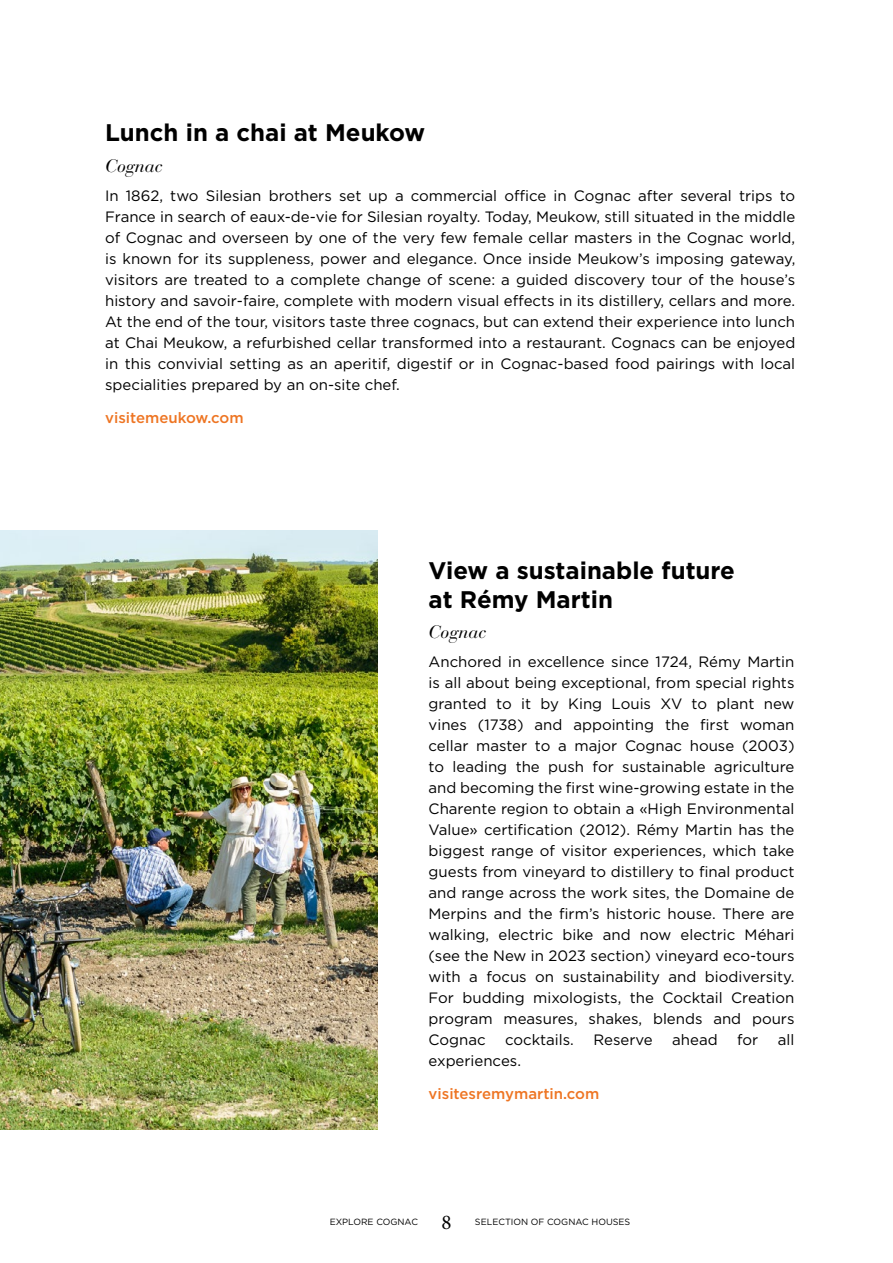
<style>
.page{position:relative;width:893px;height:1263px;background:#fff}
.page>*{position:absolute;margin:0;border:0;box-sizing:border-box;transform-origin:0 0}
.t1{font:700 24px/28.8px "Gotham";color:#000}
.t2{font:21px "Minion Pro";color:#000}
.t3{font:italic 18px "Bauer Bodoni Std";color:#000}
.t4{font:15px/21px "Gotham";color:#000;text-align:justify}
.t5{font:500 15px "Gotham";color:#ee7523}
.t6{font:9px "Gotham";color:#000}
</style>
<div class="page">
<hr style="left:892px;top:840px;width:1px;height:423px;background:#ee7523">
<img style="left:0;top:530px;width:378px;height:600px">
<h1 class="t1" style="left:105px;top:118px;width:322px">Lunch in a chai at Meukow</h1>
<p class="t3" style="left:105px;top:155px;width:59px">Cognac</p>
<p class="t4" style="left:105px;top:185px;width:692px">In 1862, two Silesian brothers set up a commercial office in Cognac after several trips to France in search of eaux-de-vie for Silesian royalty. Today, Meukow, still situated in the middle of Cognac and overseen by one of the very few female cellar masters in the Cognac world, is known for its suppleness, power and elegance. Once inside Meukow’s imposing gateway, visitors are treated to a complete change of scene: a guided discovery tour of the house’s history and savoir-faire, complete with modern visual effects in its distillery, cellars and more.<br>At the end of the tour, visitors taste three cognacs, but can extend their experience into lunch at Chai Meukow, a refurbished cellar transformed into a restaurant. Cognacs can be enjoyed in this convivial setting as an aperitif, digestif or in Cognac-based food pairings with local specialities prepared by an on-site chef.</p>
<p class="t5" style="left:105px;top:408px;width:140px">visitemeukow.com</p>
<h1 class="t1" style="left:429px;top:556px;width:308px">View a sustainable future at Rémy Martin</h1>
<p class="t3" style="left:429px;top:621px;width:59px">Cognac</p>
<p class="t4" style="left:429px;top:651px;width:367px">Anchored in excellence since 1724, Rémy Martin is all about being exceptional, from special rights granted to it by King Louis XV to plant new vines (1738) and appointing the first woman cellar master to a major Cognac house (2003) to leading the push for sustainable agriculture and becoming the first wine-growing estate in the Charente region to obtain a «High Environmental Value» certification (2012). Rémy Martin has the biggest range of visitor experiences, which take guests from vineyard to distillery to final product and range across the work sites, the Domaine de Merpins and the firm’s historic house. There are walking, electric bike and now electric Méhari (see the New in 2023 section) vineyard eco-tours with a focus on sustainability and biodiversity.<br>For budding mixologists, the Cocktail Creation program measures, shakes, blends and pours Cognac</p>
<p class="t4" style="left:505px;top:1029px;width:70px">cocktails.</p>
<p class="t4" style="left:593px;top:1029px;width:61px">Reserve</p>
<p class="t4" style="left:672px;top:1029px;width:47px">ahead</p>
<p class="t4" style="left:737px;top:1029px;width:23px">for</p>
<p class="t4" style="left:778px;top:1029px;width:18px">all</p>
<p class="t4" style="left:429px;top:1050px;width:94px">experiences.</p>
<p class="t5" style="left:429px;top:1084px;width:172px">visitesremymartin.com</p>
<p class="t6" style="left:330px;top:1216px;width:90px">EXPLORE COGNAC</p>
<h2 class="t2" style="left:441px;top:1208px;width:12px">8</h2>
<p class="t6" style="left:475px;top:1216px;width:157px">SELECTION OF COGNAC HOUSES</p>
</div>
